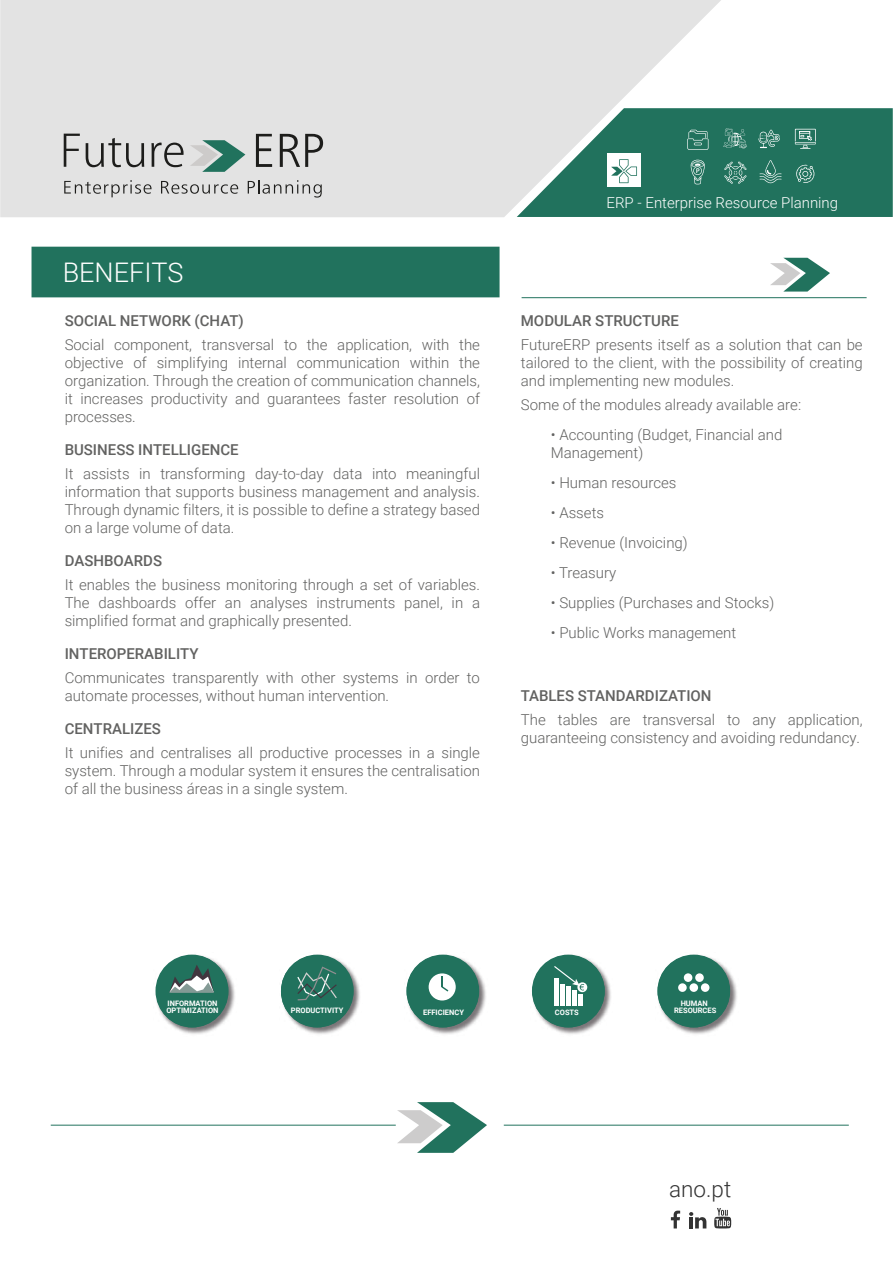
<style>
.page{position:relative;width:893px;height:1263px;background:#fff}
.page>*{position:absolute;margin:0;border:0;box-sizing:border-box;transform-origin:0 0}
.t1{font:300 27px "Roboto";color:#fff}
.t2{font:300 22.5px "Roboto";color:#333}
.t3{font:300 15px/18px "Roboto";color:#626261;text-align:justify}
.t4{font:500 15px "Roboto";color:#626261}
.t5{font:300 15px "Roboto";color:#fff}
.t6{font:700 7.5px/7.5px "Roboto";color:#fff;text-align:center}
</style>
<div class="page">
<img style="left:155px;top:954px;width:80px;height:80px">
<div style="left:156px;top:955px;width:72px;height:72px;background:#21725d;border-radius:50%"></div>
<svg style="left:169px;top:965px;width:45px;height:27px"></svg>
<img style="left:532px;top:954px;width:79px;height:80px">
<div style="left:532px;top:955px;width:73px;height:72px;background:#21725d;border-radius:50%"></div>
<div style="left:572px;top:990px;width:5px;height:15px;background:#fff"></div>
<div style="left:560px;top:984px;width:5px;height:21px;background:#fff"></div>
<div style="left:554px;top:978px;width:5px;height:27px;background:#fff"></div>
<div style="left:578px;top:994px;width:5px;height:11px;background:#fff"></div>
<div style="left:566px;top:986px;width:5px;height:19px;background:#fff"></div>
<svg style="left:577px;top:982px;width:10px;height:10px"></svg>
<svg style="left:554px;top:966px;width:30px;height:24px"></svg>
<img style="left:281px;top:954px;width:79px;height:80px">
<div style="left:281px;top:955px;width:72px;height:72px;background:#21725d;border-radius:50%"></div>
<svg style="left:297px;top:966px;width:40px;height:34px"></svg>
<img style="left:407px;top:954px;width:79px;height:80px">
<div style="left:407px;top:955px;width:72px;height:72px;background:#21725d;border-radius:50%"></div>
<div style="left:429px;top:973px;width:27px;height:27px;background:#fff;border-radius:50%"></div>
<svg style="left:441px;top:976px;width:7px;height:15px"></svg>
<img style="left:658px;top:954px;width:79px;height:80px">
<div style="left:658px;top:955px;width:72px;height:72px;background:#21725d;border-radius:50%"></div>
<div style="left:684px;top:973px;width:8px;height:9px;background:#fff;border-radius:50%"></div>
<div style="left:695px;top:973px;width:9px;height:9px;background:#fff;border-radius:50%"></div>
<div style="left:689px;top:983px;width:9px;height:9px;background:#fff;border-radius:50%"></div>
<div style="left:701px;top:983px;width:8px;height:9px;background:#fff;border-radius:50%"></div>
<div style="left:678px;top:983px;width:9px;height:9px;background:#fff;border-radius:50%"></div>
<hr style="left:51px;top:1125px;width:345px;height:1px;background:#21725d">
<svg style="left:397px;top:1102px;width:90px;height:51px"></svg>
<hr style="left:504px;top:1125px;width:345px;height:1px;background:#21725d">
<div style="left:32px;top:247px;width:468px;height:50px;background:#21725d"></div>
<hr style="left:522px;top:297px;width:345px;height:1px;background:#21725d">
<svg style="left:770px;top:258px;width:60px;height:34px"></svg>
<div style="left:0;top:0;width:721px;height:217px;background:#e3e3e3"></div>
<svg style="left:64px;top:134px;width:16px;height:33px"></svg>
<svg style="left:86px;top:138px;width:58px;height:29px;background:#b3b3b3"></svg>
<svg style="left:151px;top:143px;width:33px;height:24px"></svg>
<svg style="left:190px;top:140px;width:55px;height:32px;background:#91b1a8"></svg>
<svg style="left:256px;top:134px;width:16px;height:33px"></svg>
<svg style="left:280px;top:134px;width:43px;height:33px"></svg>
<svg style="left:64px;top:180px;width:88px;height:17px"></svg>
<svg style="left:161px;top:181px;width:77px;height:13px"></svg>
<svg style="left:248px;top:180px;width:74px;height:18px"></svg>
<svg style="left:671px;top:1210px;width:9px;height:18px"></svg>
<svg style="left:714px;top:1208px;width:17px;height:20px"></svg>
<svg style="left:689px;top:1212px;width:17px;height:16px"></svg>
<svg style="left:517px;top:108px;width:376px;height:109px;background:#488978"></svg>
<h1 class="t1" style="left:63px;top:254px;width:122px">BENEFITS</h1>
<p class="t4" style="left:65px;top:310px;width:181px">SOCIAL NETWORK (CHAT)</p>
<p class="t3" style="left:65px;top:335px;width:417px">Social component, transversal to the application, with the objective of simplifying internal communication within the organization. Through the creation of communication channels, it increases productivity and guarantees faster resolution of processes.</p>
<p class="t4" style="left:65px;top:439px;width:176px">BUSINESS INTELLIGENCE</p>
<p class="t3" style="left:65px;top:464px;width:417px">It assists in transforming day-to-day data into meaningful information that supports business management and analysis.<br>Through dynamic filters, it is possible to define a strategy based on a large volume of data.</p>
<p class="t4" style="left:65px;top:550px;width:99px">DASHBOARDS</p>
<p class="t3" style="left:65px;top:575px;width:417px">It enables the business monitoring through a set of variables.<br>The dashboards offer an analyses instruments panel, in a simplified format and graphically presented.</p>
<p class="t4" style="left:65px;top:643px;width:135px">INTEROPERABILITY</p>
<p class="t3" style="left:65px;top:668px;width:417px">Communicates transparently with other systems in order to automate processes, without human intervention.</p>
<p class="t4" style="left:65px;top:718px;width:98px">CENTRALIZES</p>
<p class="t3" style="left:65px;top:743px;width:417px">It unifies and centralises all productive processes in a single system. Through a modular system it ensures the centralisation of all the business áreas in a single system.</p>
<p class="t5" style="left:607px;top:192px;width:233px">ERP - Enterprise Resource Planning</p>
<p class="t4" style="left:521px;top:310px;width:159px">MODULAR STRUCTURE</p>
<p class="t3" style="left:521px;top:335px;width:343px">FutureERP presents itself as a solution that can be tailored to the client, with the possibility of creating and implementing new modules.</p>
<p class="t3" style="left:521px;top:395px;width:282px">Some of the modules already available are:</p>
<p class="t3" style="left:551px;top:425px;width:233px">• Accounting (Budget, Financial and<br>Management)</p>
<p class="t3" style="left:551px;top:473px;width:127px">• Human resources</p>
<p class="t3" style="left:551px;top:503px;width:55px">• Assets</p>
<p class="t3" style="left:551px;top:533px;width:138px">• Revenue (Invoicing)</p>
<p class="t3" style="left:551px;top:563px;width:67px">• Treasury</p>
<p class="t3" style="left:551px;top:593px;width:225px">• Supplies (Purchases and Stocks)</p>
<p class="t3" style="left:551px;top:623px;width:187px">• Public Works management</p>
<p class="t4" style="left:521px;top:685px;width:192px">TABLES STANDARDIZATION</p>
<p class="t3" style="left:521px;top:710px;width:343px">The tables are transversal to any application, guaranteeing consistency and avoiding redundancy.</p>
<p class="t6" style="left:166px;top:999px;width:54px;text-align:left">INFORMATION<br>OPTIMIZATION</p>
<p class="t6" style="left:555px;top:1008px;width:25px">COSTS</p>
<p class="t6" style="left:291px;top:1006px;width:54px">PRODUCTIVITY</p>
<p class="t6" style="left:423px;top:1008px;width:42px">EFFICIENCY</p>
<p class="t6" style="left:674px;top:999px;width:44px">HUMAN<br>RESOURCES</p>
<h2 class="t2" style="left:669px;top:1173px;width:64px">ano.pt</h2>
</div>
